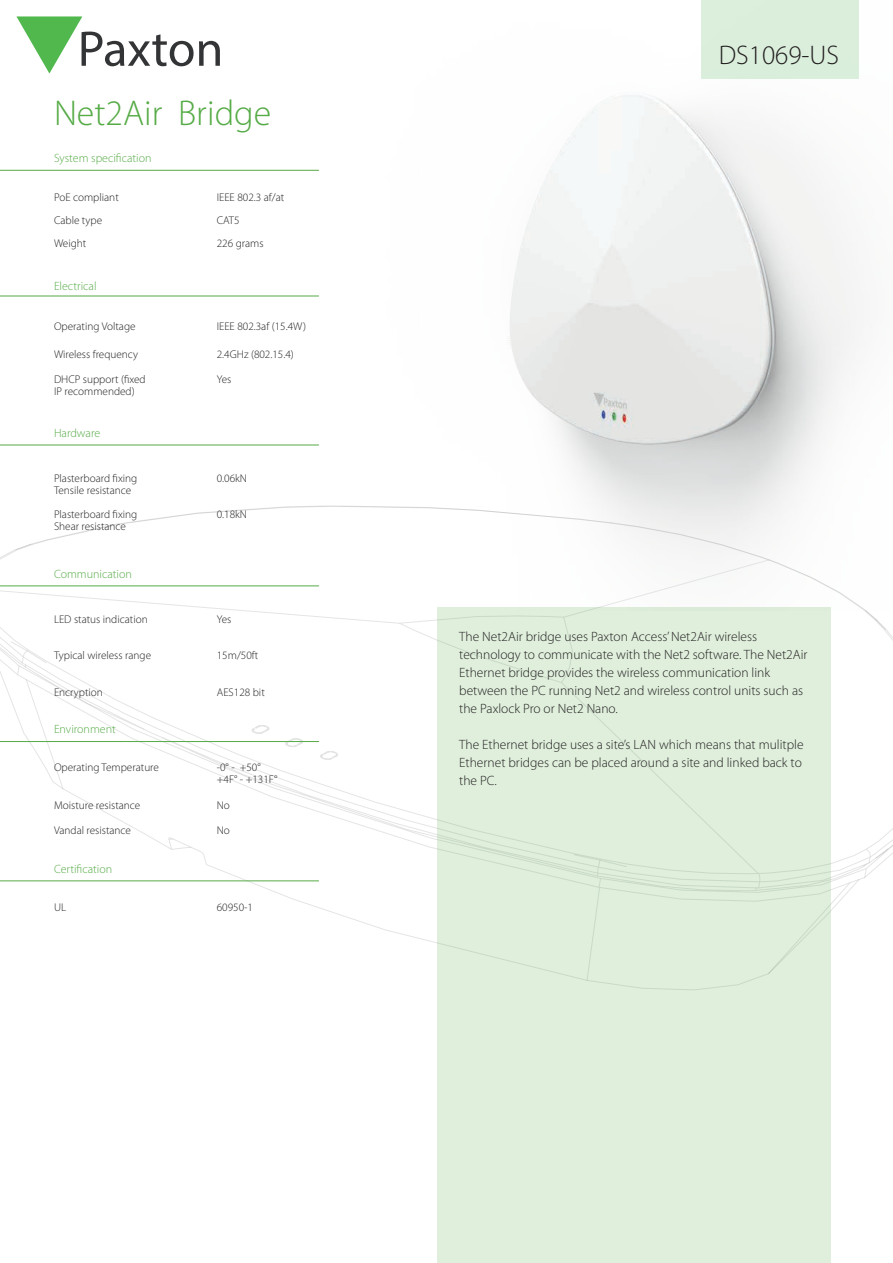
<style>
.page{position:relative;width:893px;height:1263px;background:#fff}
.page>*{position:absolute;margin:0;border:0;box-sizing:border-box;transform-origin:0 0}
.Specs_table_headers{font:300 36px "Myriad Pro";color:#55ab46}
.AN_Title{font:300 27px "Myriad Pro";color:#231f20}
.DS_Summary{font:300 13.5px/18px "Myriad Pro";color:#231f20}
.DS_Sub-title{font:300 12px "Myriad Pro";color:#55ab46}
.DS_Specs_text{font:300 11.25px/12px "Myriad Pro";color:#231f20}
</style>
<div class="page">
<svg style="left:16px;top:16px;width:204px;height:58px"></svg>
<svg style="left:0;top:510px;width:893px;height:376px"></svg>
<img style="left:231px;top:0;width:662px;height:610px">
<div style="left:702px;top:0;width:157px;height:79px;background:#daeedb"></div>
<div style="left:437px;top:607px;width:394px;height:656px;background:#dfefdc"></div>
<hr style="left:0;top:170px;width:319px;height:1px;background:#55ab46">
<hr style="left:0;top:586px;width:319px;height:1px;background:#55ab46">
<hr style="left:0;top:741px;width:319px;height:1px;background:#55ab46">
<hr style="left:0;top:881px;width:319px;height:1px;background:#55ab46">
<hr style="left:0;top:296px;width:319px;height:1px;background:#55ab46">
<hr style="left:0;top:445px;width:319px;height:1px;background:#55ab46">
<p class="Specs_table_headers" style="left:54px;top:91px;width:219px">Net2Air Bridge</p>
<p class="DS_Sub-title" style="left:54px;top:151px;width:99px">System specification</p>
<p class="DS_Specs_text" style="left:54px;top:191px;width:66px">PoE compliant</p>
<p class="DS_Specs_text" style="left:54px;top:214px;width:50px">Cable type</p>
<p class="DS_Specs_text" style="left:54px;top:238px;width:34px">Weight</p>
<p class="DS_Sub-title" style="left:54px;top:278px;width:44px">Electrical</p>
<p class="DS_Specs_text" style="left:54px;top:320px;width:83px">Operating Voltage</p>
<p class="DS_Specs_text" style="left:54px;top:348px;width:86px">Wireless frequency</p>
<p class="DS_Specs_text" style="left:54px;top:373px;width:93px">DHCP support (fixed<br>IP recommended)</p>
<p class="DS_Sub-title" style="left:54px;top:426px;width:48px">Hardware</p>
<p class="DS_Specs_text" style="left:54px;top:472px;width:85px">Plasterboard fixing</p>
<p class="DS_Specs_text" style="left:54px;top:484px;width:79px">Tensile resistance</p>
<p class="DS_Specs_text" style="left:54px;top:508px;width:85px">Plasterboard fixing</p>
<p class="DS_Specs_text" style="left:54px;top:520px;width:74px">Shear resistance</p>
<p class="DS_Sub-title" style="left:54px;top:566px;width:79px">Communication</p>
<p class="DS_Specs_text" style="left:54px;top:613px;width:95px">LED status indication</p>
<p class="DS_Specs_text" style="left:54px;top:649px;width:99px">Typical wireless range</p>
<p class="DS_Specs_text" style="left:54px;top:686px;width:50px">Encryption</p>
<p class="DS_Sub-title" style="left:54px;top:722px;width:63px">Environment</p>
<p class="DS_Specs_text" style="left:54px;top:761px;width:106px">Operating Temperature</p>
<p class="DS_Specs_text" style="left:54px;top:799px;width:88px">Moisture resistance</p>
<p class="DS_Specs_text" style="left:54px;top:824px;width:79px">Vandal resistance</p>
<p class="DS_Sub-title" style="left:54px;top:861px;width:60px">Certification</p>
<p class="DS_Specs_text" style="left:54px;top:901px;width:14px">UL</p>
<p class="DS_Specs_text" style="left:217px;top:191px;width:69px">IEEE 802.3 af/at</p>
<p class="DS_Specs_text" style="left:217px;top:214px;width:24px">CAT5</p>
<p class="DS_Specs_text" style="left:217px;top:238px;width:48px">226 grams</p>
<p class="DS_Specs_text" style="left:217px;top:320px;width:91px">IEEE 802.3af (15.4W)</p>
<p class="DS_Specs_text" style="left:217px;top:348px;width:79px">2.4GHz (802.15.4)</p>
<p class="DS_Specs_text" style="left:217px;top:373px;width:16px">Yes</p>
<p class="DS_Specs_text" style="left:217px;top:472px;width:32px">0.06kN</p>
<p class="DS_Specs_text" style="left:217px;top:508px;width:32px">0.18kN</p>
<p class="DS_Specs_text" style="left:217px;top:613px;width:16px">Yes</p>
<p class="DS_Specs_text" style="left:217px;top:649px;width:43px">15m/50ft</p>
<p class="DS_Specs_text" style="left:217px;top:686px;width:50px">AES128 bit</p>
<p class="DS_Specs_text" style="left:217px;top:761px;width:45px">-0° - +50°</p>
<p class="DS_Specs_text" style="left:217px;top:773px;width:62px">+4F° - +131F°</p>
<p class="DS_Specs_text" style="left:217px;top:799px;width:15px">No</p>
<p class="DS_Specs_text" style="left:217px;top:824px;width:15px">No</p>
<p class="DS_Specs_text" style="left:217px;top:901px;width:38px">60950-1</p>
<p class="AN_Title" style="left:719px;top:39px;width:122px">DS1069-US</p>
<p class="DS_Summary" style="left:459px;top:627px;width:350px">The Net2Air bridge uses Paxton Access’ Net2Air wireless technology to communicate with the Net2 software. The Net2Air Ethernet bridge provides the wireless communication link between the PC running Net2 and wireless control units such as the Paxlock Pro or Net2 Nano.</p>
<p class="DS_Summary" style="left:459px;top:735px;width:346px">The Ethernet bridge uses a site’s LAN which means that mulitple<br>Ethernet bridges can be placed around a site and linked back to the PC.</p>
</div>
